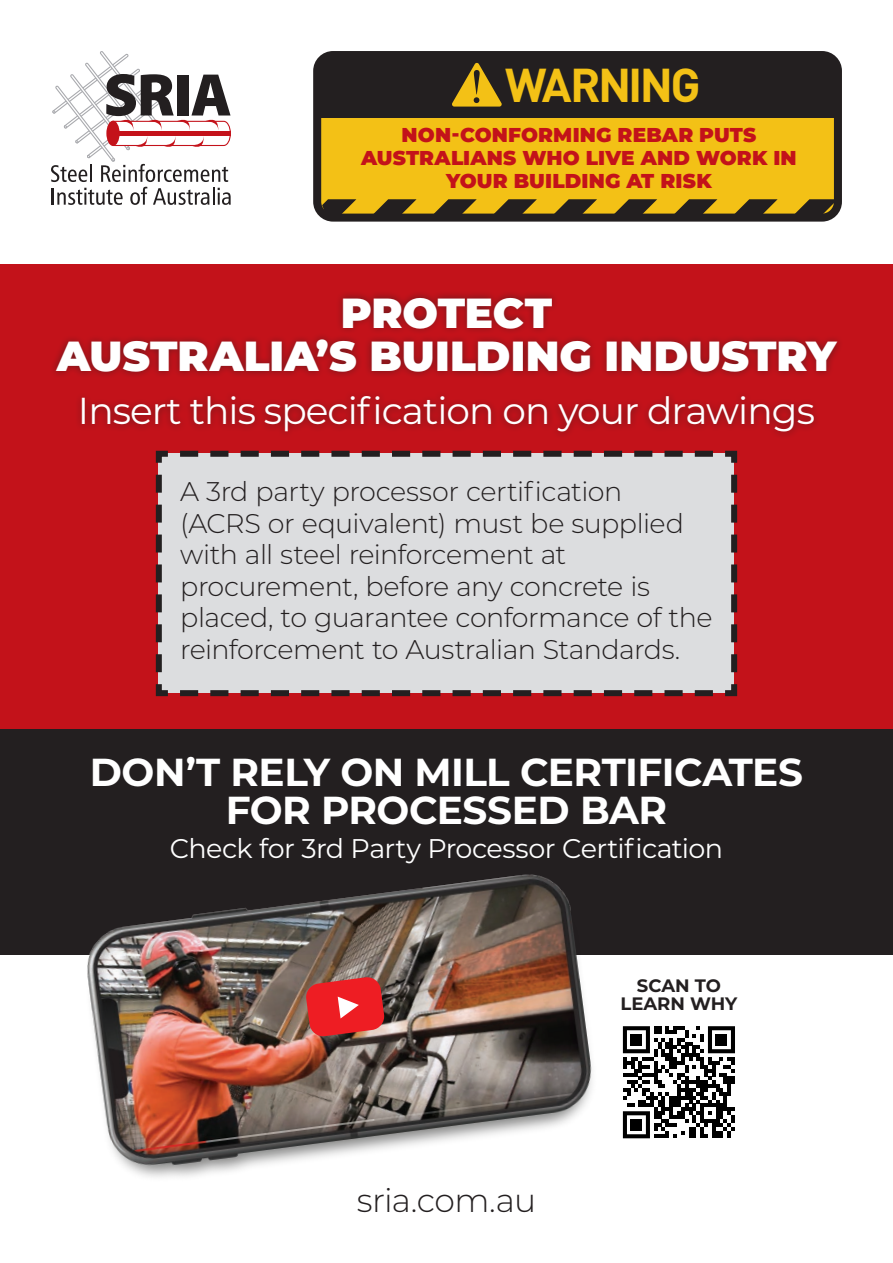
<style>
.page{position:relative;width:893px;height:1263px;background:#fff}
.page>*{position:absolute;margin:0;border:0;box-sizing:border-box;transform-origin:0 0}
.t1{font:700 46.8px "DIN";letter-spacing:-.055em;color:#f3c116}
.t2{font:900 42px "Montserrat";color:#fff}
.t3{font:700 39px "Montserrat";letter-spacing:-.015em;color:#fff}
.t4{font:37.5px "Montserrat";letter-spacing:-.025em;color:#fff}
.t5{font:300 33px "Montserrat";letter-spacing:-.025em;color:#231f20}
.t6{font:300 27px/31.5px "Montserrat";letter-spacing:-.02em;color:#231f20}
.t7{font:27px "Montserrat";letter-spacing:-.025em;color:#fff}
.t8{font:900 20.1px/23.1px "Montserrat";letter-spacing:.01em;color:#c3121a;text-align:center}
.t9{font:700 18px/18px "Montserrat";color:#231f20;text-align:center}
</style>
<div class="page">
<div style="left:317px;top:55px;width:521px;height:163px;background:#f3c116;border-radius:16px"></div>
<div style="left:313px;top:51px;width:529px;height:171px;border:8px solid #231f20;border-radius:16px"></div>
<svg style="left:551px;top:199px;width:46px;height:18px"></svg>
<svg style="left:491px;top:199px;width:46px;height:18px"></svg>
<svg style="left:431px;top:199px;width:46px;height:18px"></svg>
<svg style="left:371px;top:199px;width:46px;height:18px"></svg>
<svg style="left:320px;top:199px;width:36px;height:18px"></svg>
<svg style="left:612px;top:199px;width:45px;height:18px"></svg>
<svg style="left:672px;top:199px;width:45px;height:18px"></svg>
<svg style="left:732px;top:199px;width:46px;height:18px"></svg>
<svg style="left:792px;top:199px;width:48px;height:18px"></svg>
<div style="left:318px;top:59px;width:517px;height:59px;background:#231f20"></div>
<svg style="left:452px;top:62px;width:50px;height:45px"></svg>
<div style="left:0;top:264px;width:893px;height:467px;background:#c3121a"></div>
<div style="left:0;top:729px;width:893px;height:226px;background:#231f20"></div>
<div style="left:49px;top:290px;width:795px;height:149px;background:#231f20;opacity:.5"></div>
<svg style="left:51px;top:51px;width:180px;height:154px"></svg>
<div style="left:155px;top:450px;width:583px;height:247px;background:#dcdddf"></div>
<svg style="left:624px;top:1026px;width:111px;height:112px"></svg>
<div style="left:631px;top:1034px;width:11px;height:11px;background:#000"></div>
<div style="left:716px;top:1034px;width:11px;height:11px;background:#000"></div>
<div style="left:631px;top:1119px;width:11px;height:11px;background:#000"></div>
<img style="left:87px;top:874px;width:537px;height:303px">
<img style="left:305px;top:976px;width:80px;height:61px">
<p class="t1" style="left:505px;top:54px;width:197px">WARNING</p>
<p class="t8" style="left:361px;top:122px;width:437px">NON-CONFORMING REBAR PUTS<br>AUSTRALIANS WHO LIVE AND WORK IN<br>YOUR BUILDING AT RISK</p>
<p class="t2" style="left:341px;top:281px;width:213px">PROTECT</p>
<p class="t2" style="left:57px;top:325px;width:781px">AUSTRALIA’S BUILDING INDUSTRY</p>
<p class="t4" style="left:78px;top:385px;width:738px">Insert this specification on your drawings</p>
<p class="t6" style="left:180px;top:475px;width:534px">A 3rd party processor certification<br>(ACRS or equivalent) must be supplied with all steel reinforcement at procurement, before any concrete is placed, to guarantee conformance of the reinforcement to Australian Standards.</p>
<p class="t3" style="left:90px;top:744px;width:715px">DON’T RELY ON MILL CERTIFICATES</p>
<p class="t3" style="left:226px;top:782px;width:443px">FOR PROCESSED BAR</p>
<p class="t7" style="left:170px;top:830px;width:555px">Check for 3rd Party Processor Certification</p>
<p class="t5" style="left:357px;top:1178px;width:181px">sria.com.au</p>
<p class="t9" style="left:620px;top:976px;width:118px">SCAN TO<br>LEARN WHY</p>
</div>
